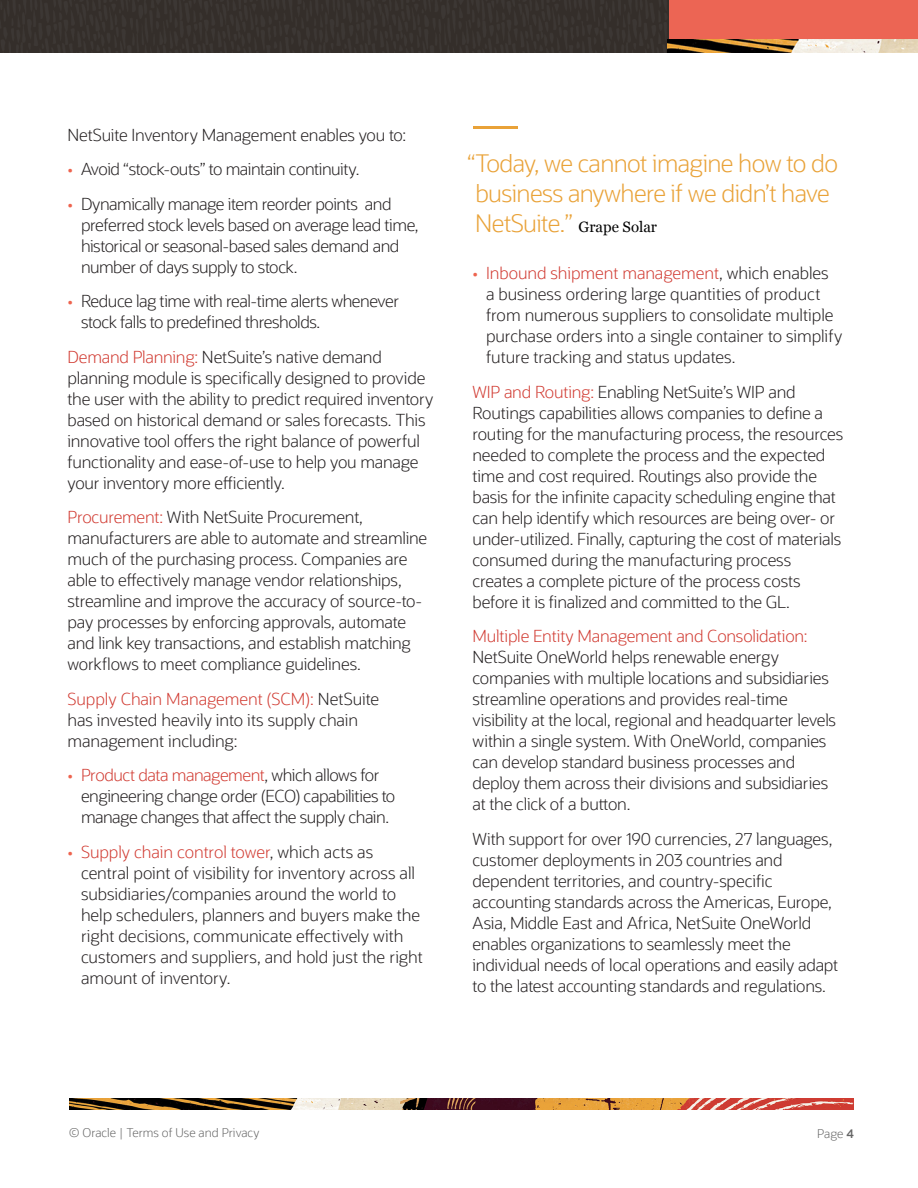
<style>
.page{position:relative;width:918px;height:1188px;background:#fff}
.page>*{position:absolute;margin:0;border:0;box-sizing:border-box;transform-origin:0 0}
.PullQuote2020{font:300 24px/30px "Oracle Sans";letter-spacing:-.025em;color:#e9a238}
.Main_Body_2016{font:300 16.5px/21px "Oracle Sans";letter-spacing:-.01em;color:#231f20}
.Main_Body_2016-2{font:300 16.5px/21px "Oracle Sans";letter-spacing:-.03em;color:#231f20}
.t1{font:300 12px "Oracle Sans";color:#666}
.s1{color:#ee644f}
.s2{color:#d13b32}
.s3{font-family:"Georgia";font-weight:400;font-size:15px;color:#000}
.s4{font-weight:600}
</style>
<div class="page">
<div style="left:669px;top:0;width:249px;height:50px;background:#ec6554"></div>
<img style="left:0;top:0;width:669px;height:52px">
<img style="left:668px;top:39px;width:250px;height:13px">
<img style="left:70px;top:1099px;width:784px;height:10px">
<hr style="left:473px;top:126px;width:45px;height:3px;background:#e9a238">
<p class="Main_Body_2016" style="left:68px;top:125px;width:340px">NetSuite Inventory Management enables you to:</p>
<p class="Main_Body_2016-2" style="left:68px;top:159px;width:293px"><span class="s1">•</span> Avoid “stock-outs” to maintain continuity.</p>
<p class="Main_Body_2016-2" style="left:81px;top:194px;width:339px;text-indent:-14px"><span class="s1">•</span> Dynamically manage item reorder points and preferred stock levels based on average lead time, historical or seasonal-based sales demand and number of days supply to stock.</p>
<p class="Main_Body_2016-2" style="left:81px;top:291px;width:320px;text-indent:-14px"><span class="s1">•</span> Reduce lag time with real-time alerts whenever stock falls to predefined thresholds.</p>
<p class="Main_Body_2016" style="left:68px;top:347px;width:367px"><span class="s2">Demand Planning:</span> NetSuite’s native demand planning module is specifically designed to provide the user with the ability to predict required inventory based on historical demand or sales forecasts. This innovative tool offers the right balance of powerful functionality and ease-of-use to help you manage your inventory more efficiently.</p>
<p class="Main_Body_2016" style="left:68px;top:507px;width:361px"><span class="s2">Procurement:</span> With NetSuite Procurement, manufacturers are able to automate and streamline much of the purchasing process. Companies are able to effectively manage vendor relationships, streamline and improve the accuracy of source-to&shy;pay processes by enforcing approvals, automate and link key transactions, and establish matching workflows to meet compliance guidelines.</p>
<p class="Main_Body_2016" style="left:68px;top:689px;width:313px"><span class="s2">Supply Chain Management (SCM):</span> NetSuite has invested heavily into its supply chain management including:</p>
<p class="Main_Body_2016-2" style="left:81px;top:765px;width:316px;text-indent:-14px"><span class="s1">•</span> <span class="s2">Product data management</span>, which allows for engineering change order (ECO) capabilities to manage changes that affect the supply chain.</p>
<p class="Main_Body_2016" style="left:81px;top:842px;width:343px;text-indent:-14px"><span class="s1">•</span> <span class="s2">Supply chain control tower</span>, which acts as central point of visibility for inventory across all subsidiaries/companies around the world to help schedulers, planners and buyers make the right decisions, communicate effectively with customers and suppliers, and hold just the right amount of inventory.</p>
<p class="PullQuote2020" style="left:475px;top:148px;width:364px;text-indent:-8px">“Today, we cannot imagine how to do business anywhere if we didn’t have<br>NetSuite.” <span class="s3">Grape Solar</span></p>
<p class="Main_Body_2016" style="left:486px;top:263px;width:358px;text-indent:-14px"><span class="s1">•</span> <span class="s2">Inbound shipment management</span>, which enables<br>a business ordering large quantities of product from numerous suppliers to consolidate multiple purchase orders into a single container to simplify future tracking and status updates.</p>
<p class="Main_Body_2016" style="left:472px;top:382px;width:372px"><span class="s2">WIP and Routing:</span> Enabling NetSuite’s WIP and Routings capabilities allows companies to define a routing for the manufacturing process, the resources needed to complete the process and the expected time and cost required. Routings also provide the basis for the infinite capacity scheduling engine that can help identify which resources are being over- or under-utilized. Finally, capturing the cost of materials consumed during the manufacturing process creates a complete picture of the process costs before it is finalized and committed to the GL.</p>
<p class="Main_Body_2016" style="left:472px;top:626px;width:365px"><span class="s2">Multiple Entity Management and Consolidation:<br></span>NetSuite OneWorld helps renewable energy companies with multiple locations and subsidiaries streamline operations and provides real-time visibility at the local, regional and headquarter levels within a single system. With OneWorld, companies can develop standard business processes and deploy them across their divisions and subsidiaries at the click of a button.</p>
<p class="Main_Body_2016" style="left:472px;top:829px;width:367px">With support for over 190 currencies, 27 languages, customer deployments in 203 countries and dependent territories, and country-specific accounting standards across the Americas, Europe, Asia, Middle East and Africa, NetSuite OneWorld enables organizations to seamlessly meet the individual needs of local operations and easily adapt to the latest accounting standards and regulations.</p>
<p class="t1" style="left:69px;top:1126px;width:192px">© Oracle | Terms of Use and Privacy</p>
<p class="t1" style="left:817px;top:1127px;width:38px">Page <span class="s4">4</span></p>
</div>
